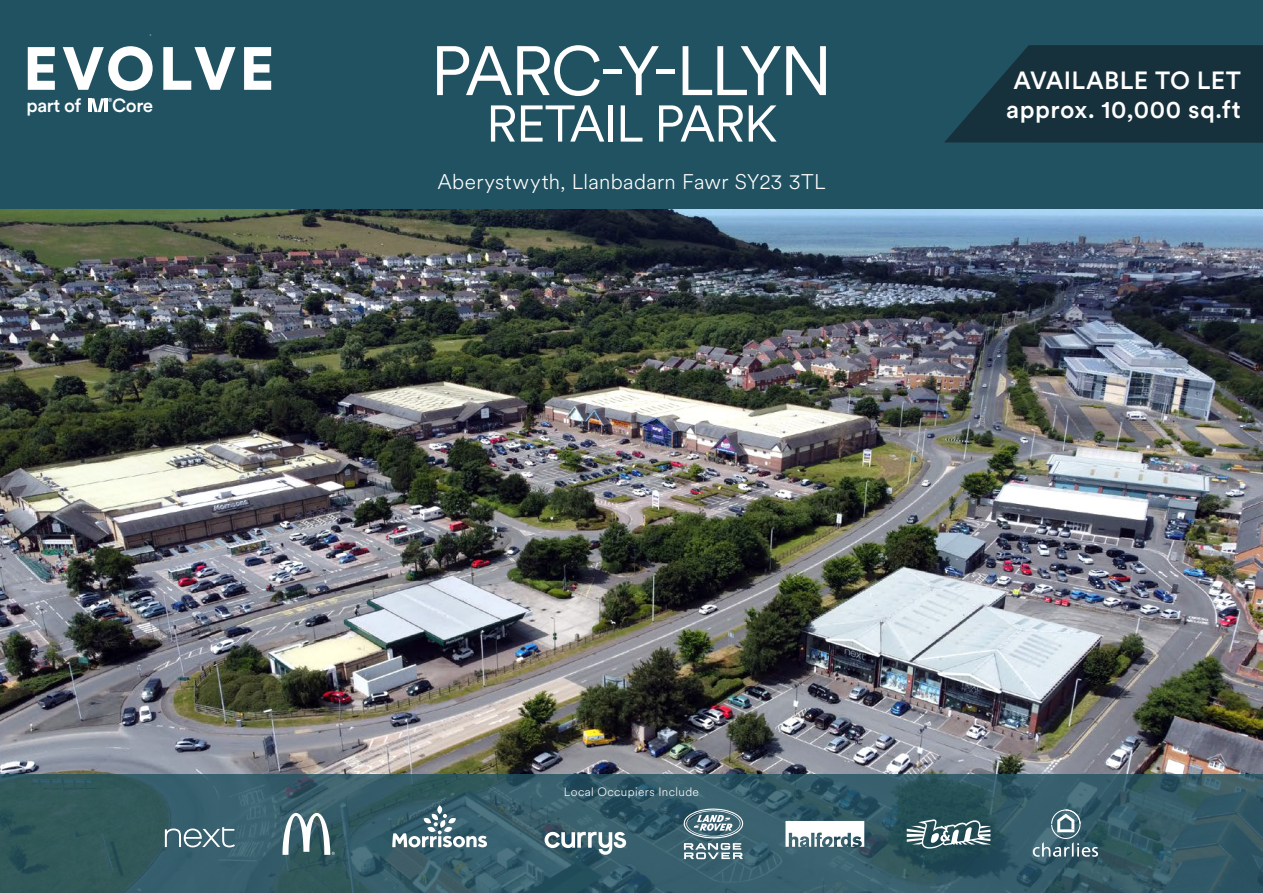
<style>
.page{position:relative;width:1263px;height:893px;background:#fff}
.page>*{position:absolute;margin:0;border:0;box-sizing:border-box;transform-origin:0 0}
.t1{font:69px "Circular XX";letter-spacing:-.045em;color:#fff}
.t2{font:51px "Circular XX";letter-spacing:-.035em;color:#fff}
.t3{font:500 24.6px/29.5px "Circular XX";letter-spacing:.015em;color:#fff}
.t4{font:300 21px "Circular XX";letter-spacing:.015em;color:#fff}
.t5{font:500 18.9px "Circular XX";letter-spacing:-.02em;color:#fff}
.t6{font:300 12px "Circular XX";letter-spacing:.03em;color:#fff}
</style>
<div class="page">
<img style="left:0;top:208px;width:1263px;height:567px">
<svg style="left:0;top:775px;width:1263px;height:118px;background:#335a65"></svg>
<div style="left:0;top:0;width:1263px;height:208px;background:#215261"></div>
<svg style="left:944px;top:45px;width:319px;height:98px;background:#183541"></svg>
<svg style="left:907px;top:819px;width:83px;height:29px"></svg>
<svg style="left:544px;top:832px;width:82px;height:23px"></svg>
<svg style="left:165px;top:827px;width:70px;height:20px"></svg>
<svg style="left:785px;top:821px;width:79px;height:26px"></svg>
<svg style="left:392px;top:805px;width:95px;height:42px"></svg>
<svg style="left:282px;top:813px;width:53px;height:42px"></svg>
<svg style="left:683px;top:808px;width:60px;height:51px;background:#718d97"></svg>
<svg style="left:1033px;top:809px;width:65px;height:48px;background:#567782"></svg>
<svg style="left:28px;top:46px;width:243px;height:45px"></svg>
<hr style="left:88px;top:98px;width:3px;height:14px;background:#fff">
<svg style="left:91px;top:98px;width:21px;height:14px"></svg>
<p class="t5" style="left:26px;top:93px;width:57px">part of</p>
<p class="t5" style="left:112px;top:93px;width:43px">Core</p>
<p class="t1" style="left:430px;top:25px;width:404px">PARC-Y-LLYN</p>
<p class="t2" style="left:486px;top:90px;width:293px">RETAIL PARK</p>
<p class="t4" style="left:437px;top:168px;width:390px">Aberystwyth, Llanbadarn Fawr SY23 3TL</p>
<p class="t3" style="left:1006px;top:64px;width:236px">AVAILABLE TO LET approx. 10,000 sq.ft</p>
<p class="t6" style="left:564px;top:783px;width:137px">Local Occupiers Include</p>
</div>
